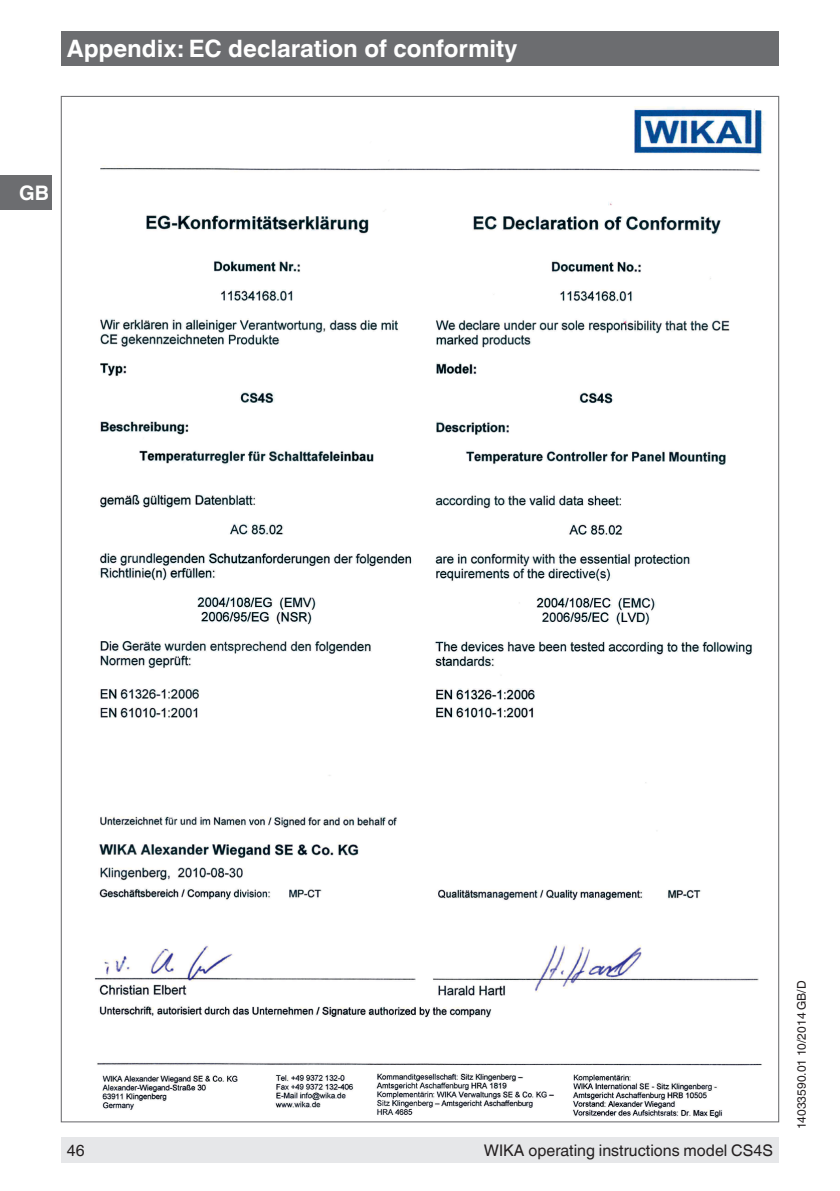
<style>
.page{position:relative;width:840px;height:1191px;background:#fff}
.page>*{position:absolute;margin:0;border:0;box-sizing:border-box;transform-origin:0 0}
.t1{font:700 24px "Helvetica World";color:#fff}
.t2{font:700 20px "Helvetica World";color:#fff}
.t3{font:16px "Helvetica World";color:#231f20}
.t4{font:12px "Helvetica World";color:#231f20}
</style>
<div class="page">
<div style="left:61px;top:31px;width:717px;height:34px;background:#6c6d70"></div>
<div style="left:61px;top:1137px;width:717px;height:25px;background:#e6e7e9"></div>
<div style="left:0;top:176px;width:52px;height:34px;background:#6c6d70"></div>
<img style="left:94px;top:107px;width:671px;height:1011px">
<h1 class="t1" style="left:67px;top:34px;width:452px">Appendix: EC declaration of conformity</h1>
<p class="t2" style="left:19px;top:181px;width:31px">GB</p>
<p class="t3" style="left:67px;top:1140px;width:19px">46</p>
<p class="t3" style="left:483px;top:1140px;width:290px">WIKA operating instructions model CS4S</p>
<p class="t4" style="left:794px;top:1129px;width:150px;rotate:-90deg">14033590.01 10/2014 GB/D</p>
</div>
